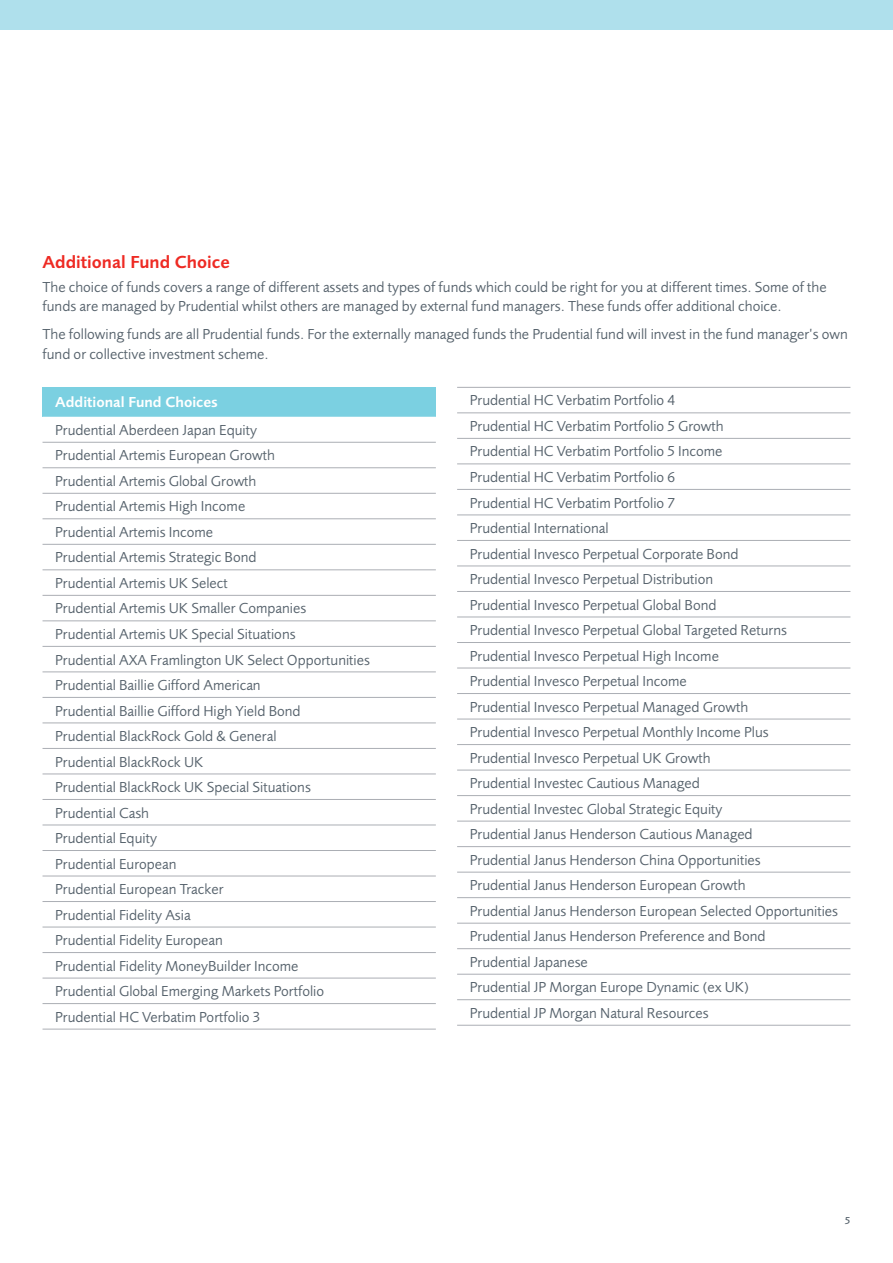
<style>
.page{position:relative;width:893px;height:1263px;background:#fff}
.page>*{position:absolute;margin:0;border:0;box-sizing:border-box;transform-origin:0 0}
.t1{font:600 18px "Pru Sans OT2";color:#ee2a23}
.t2{font:15px/25.5px "Pru Sans OT2";color:#56626c}
.t3{font:600 15px "Pru Sans OT2";color:#fff}
.t4{font:500 10.5px "Pru Sans OT2";color:#56626c}
</style>
<div class="page">
<div style="left:0;top:0;width:893px;height:30px;background:#afe0ec"></div>
<div style="left:43px;top:387px;width:393px;height:30px;background:#7bd0e1"></div>
<svg style="left:43px;top:441px;width:393px;height:588px"></svg>
<hr style="left:43px;top:442px;width:393px;height:1px;background:#abaeb4">
<hr style="left:43px;top:467px;width:393px;height:1px;background:#abaeb4">
<hr style="left:43px;top:493px;width:393px;height:1px;background:#abaeb4">
<hr style="left:43px;top:518px;width:393px;height:1px;background:#abaeb4">
<hr style="left:43px;top:544px;width:393px;height:1px;background:#abaeb4">
<hr style="left:43px;top:569px;width:393px;height:1px;background:#abaeb4">
<hr style="left:43px;top:595px;width:393px;height:1px;background:#abaeb4">
<hr style="left:43px;top:620px;width:393px;height:1px;background:#abaeb4">
<hr style="left:43px;top:646px;width:393px;height:1px;background:#abaeb4">
<hr style="left:43px;top:671px;width:393px;height:1px;background:#abaeb4">
<hr style="left:43px;top:697px;width:393px;height:1px;background:#abaeb4">
<hr style="left:43px;top:722px;width:393px;height:1px;background:#abaeb4">
<hr style="left:43px;top:748px;width:393px;height:1px;background:#abaeb4">
<hr style="left:43px;top:773px;width:393px;height:1px;background:#abaeb4">
<hr style="left:43px;top:799px;width:393px;height:1px;background:#abaeb4">
<hr style="left:43px;top:825px;width:393px;height:1px;background:#abaeb4">
<hr style="left:43px;top:850px;width:393px;height:1px;background:#abaeb4">
<hr style="left:43px;top:876px;width:393px;height:1px;background:#abaeb4">
<hr style="left:43px;top:901px;width:393px;height:1px;background:#abaeb4">
<hr style="left:43px;top:927px;width:393px;height:1px;background:#abaeb4">
<hr style="left:43px;top:952px;width:393px;height:1px;background:#abaeb4">
<hr style="left:43px;top:978px;width:393px;height:1px;background:#abaeb4">
<hr style="left:43px;top:1003px;width:393px;height:1px;background:#abaeb4">
<hr style="left:43px;top:1029px;width:393px;height:1px;background:#abaeb4">
<svg style="left:457px;top:413px;width:393px;height:612px"></svg>
<hr style="left:457px;top:387px;width:393px;height:1px;background:#abaeb4">
<hr style="left:457px;top:412px;width:393px;height:1px;background:#abaeb4">
<hr style="left:457px;top:438px;width:393px;height:1px;background:#abaeb4">
<hr style="left:457px;top:463px;width:393px;height:1px;background:#abaeb4">
<hr style="left:457px;top:489px;width:393px;height:1px;background:#abaeb4">
<hr style="left:457px;top:514px;width:393px;height:1px;background:#abaeb4">
<hr style="left:457px;top:540px;width:393px;height:1px;background:#abaeb4">
<hr style="left:457px;top:566px;width:393px;height:1px;background:#abaeb4">
<hr style="left:457px;top:591px;width:393px;height:1px;background:#abaeb4">
<hr style="left:457px;top:617px;width:393px;height:1px;background:#abaeb4">
<hr style="left:457px;top:642px;width:393px;height:1px;background:#abaeb4">
<hr style="left:457px;top:668px;width:393px;height:1px;background:#abaeb4">
<hr style="left:457px;top:693px;width:393px;height:1px;background:#abaeb4">
<hr style="left:457px;top:719px;width:393px;height:1px;background:#abaeb4">
<hr style="left:457px;top:744px;width:393px;height:1px;background:#abaeb4">
<hr style="left:457px;top:770px;width:393px;height:1px;background:#abaeb4">
<hr style="left:457px;top:795px;width:393px;height:1px;background:#abaeb4">
<hr style="left:457px;top:821px;width:393px;height:1px;background:#abaeb4">
<hr style="left:457px;top:846px;width:393px;height:1px;background:#abaeb4">
<hr style="left:457px;top:872px;width:393px;height:1px;background:#abaeb4">
<hr style="left:457px;top:897px;width:393px;height:1px;background:#abaeb4">
<hr style="left:457px;top:923px;width:393px;height:1px;background:#abaeb4">
<hr style="left:457px;top:948px;width:393px;height:1px;background:#abaeb4">
<hr style="left:457px;top:974px;width:393px;height:1px;background:#abaeb4">
<hr style="left:457px;top:999px;width:393px;height:1px;background:#abaeb4">
<hr style="left:457px;top:1025px;width:393px;height:1px;background:#abaeb4">
<p class="t1" style="left:43px;top:252px;width:189px">Additional Fund Choice</p>
<p class="t2" style="left:43px;top:277px;width:786px;line-height:19.5px">The choice of funds covers a range of different assets and types of funds which could be right for you at different times. Some of the funds are managed by Prudential whilst others are managed by external fund managers. These funds offer additional choice.</p>
<p class="t2" style="left:43px;top:324px;width:807px;line-height:19.5px">The following funds are all Prudential funds. For the externally managed funds the Prudential fund will invest in the fund manager’s own fund or collective investment scheme.</p>
<p class="t3" style="left:55px;top:393px;width:164px">Additional Fund Choices</p>
<p class="t2" style="left:55px;top:417px;width:316px">Prudential Aberdeen Japan Equity<br>Prudential Artemis European Growth<br>Prudential Artemis Global Growth<br>Prudential Artemis High Income<br>Prudential Artemis Income<br>Prudential Artemis Strategic Bond<br>Prudential Artemis UK Select<br>Prudential Artemis UK Smaller Companies Prudential Artemis UK Special Situations<br>Prudential AXA Framlington UK Select Opportunities Prudential Baillie Gifford American<br>Prudential Baillie Gifford High Yield Bond<br>Prudential BlackRock Gold &amp; General<br>Prudential BlackRock UK<br>Prudential BlackRock UK Special Situations Prudential Cash<br>Prudential Equity<br>Prudential European<br>Prudential European Tracker<br>Prudential Fidelity Asia<br>Prudential Fidelity European<br>Prudential Fidelity MoneyBuilder Income<br>Prudential Global Emerging Markets Portfolio Prudential HC Verbatim Portfolio 3</p>
<p class="t2" style="left:470px;top:388px;width:370px">Prudential HC Verbatim Portfolio 4<br>Prudential HC Verbatim Portfolio 5 Growth<br>Prudential HC Verbatim Portfolio 5 Income<br>Prudential HC Verbatim Portfolio 6<br>Prudential HC Verbatim Portfolio 7<br>Prudential International<br>Prudential Invesco Perpetual Corporate Bond<br>Prudential Invesco Perpetual Distribution<br>Prudential Invesco Perpetual Global Bond<br>Prudential Invesco Perpetual Global Targeted Returns Prudential Invesco Perpetual High Income<br>Prudential Invesco Perpetual Income<br>Prudential Invesco Perpetual Managed Growth<br>Prudential Invesco Perpetual Monthly Income Plus<br>Prudential Invesco Perpetual UK Growth<br>Prudential Investec Cautious Managed<br>Prudential Investec Global Strategic Equity<br>Prudential Janus Henderson Cautious Managed<br>Prudential Janus Henderson China Opportunities<br>Prudential Janus Henderson European Growth<br>Prudential Janus Henderson European Selected Opportunities Prudential Janus Henderson Preference and Bond<br>Prudential Japanese<br>Prudential JP Morgan Europe Dynamic (ex UK)<br>Prudential JP Morgan Natural Resources</p>
<p class="t4" style="left:845px;top:1214px;width:7px">5</p>
</div>
